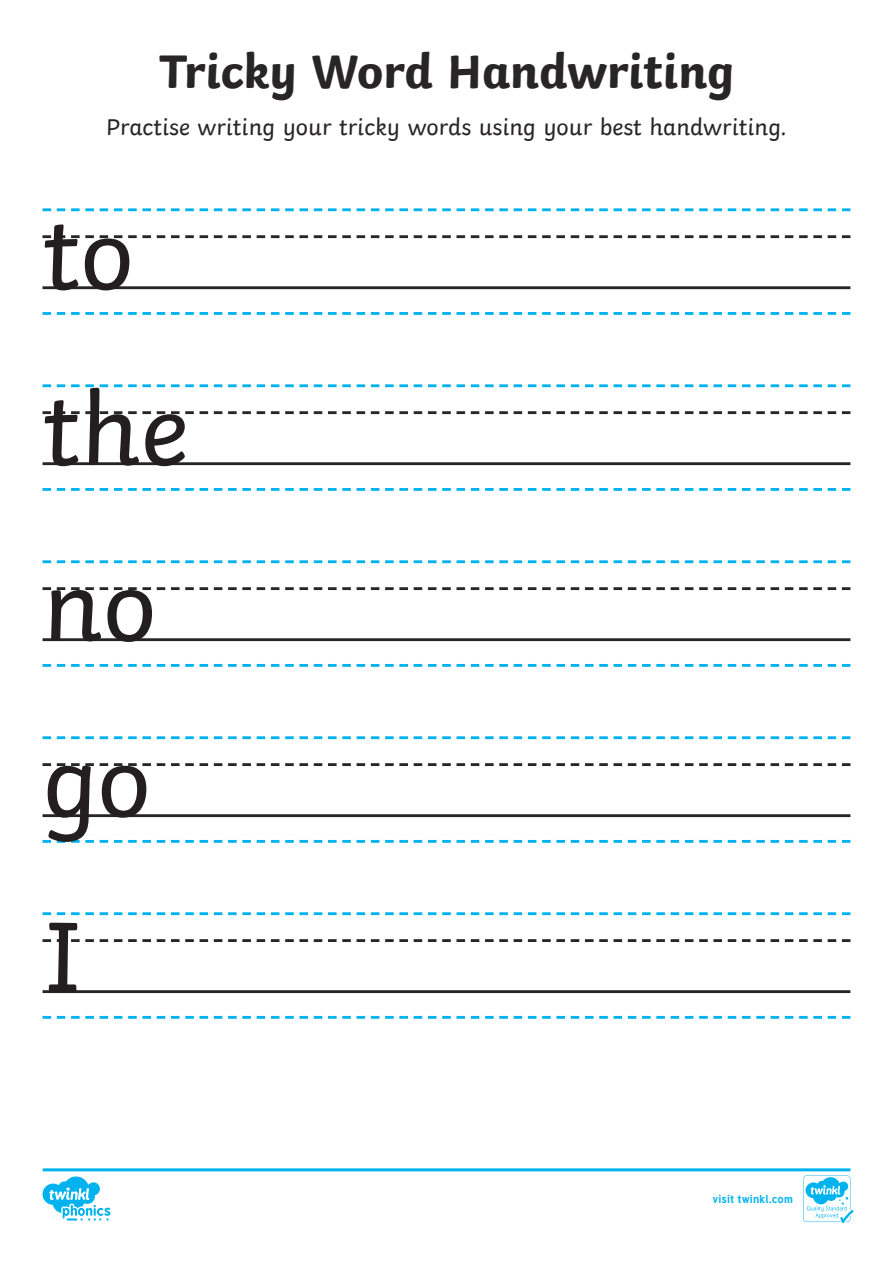
<style>
.page{position:relative;width:893px;height:1263px;background:#fff}
.page>*{position:absolute;margin:0;border:0;box-sizing:border-box;transform-origin:0 0}
.t1{font:104.85px "Twinkl";color:#231f20}
.Heading_1{font:700 49.5px "Twinkl";color:#282526}
.KS1_Body_Copy{font:24px "Twinkl";color:#282526}
.t2{font:700 11.4px "Tuffy";letter-spacing:.015em;color:#00b3ef}
</style>
<div class="page">
<svg style="left:43px;top:235px;width:807px;height:3px"></svg>
<hr style="left:43px;top:286px;width:807px;height:3px;background:#282526">
<svg style="left:43px;top:208px;width:807px;height:3px"></svg>
<svg style="left:43px;top:312px;width:807px;height:3px"></svg>
<svg style="left:43px;top:411px;width:807px;height:3px"></svg>
<hr style="left:43px;top:462px;width:807px;height:3px;background:#282526">
<svg style="left:43px;top:384px;width:807px;height:3px"></svg>
<svg style="left:43px;top:488px;width:807px;height:3px"></svg>
<svg style="left:43px;top:587px;width:807px;height:3px"></svg>
<hr style="left:43px;top:638px;width:807px;height:3px;background:#282526">
<svg style="left:43px;top:560px;width:807px;height:3px"></svg>
<svg style="left:43px;top:664px;width:807px;height:3px"></svg>
<svg style="left:43px;top:763px;width:807px;height:3px"></svg>
<hr style="left:43px;top:814px;width:807px;height:3px;background:#282526">
<svg style="left:43px;top:736px;width:807px;height:3px"></svg>
<svg style="left:43px;top:840px;width:807px;height:3px"></svg>
<svg style="left:43px;top:939px;width:807px;height:3px"></svg>
<hr style="left:43px;top:990px;width:807px;height:3px;background:#282526">
<svg style="left:43px;top:912px;width:807px;height:3px"></svg>
<svg style="left:43px;top:1016px;width:807px;height:3px"></svg>
<svg style="left:43px;top:1168px;width:810px;height:55px"></svg>
<p class="Heading_1" style="left:159px;top:31px;width:577px">Tricky Word Handwriting</p>
<p class="KS1_Body_Copy" style="left:106px;top:108px;width:682px">Practise writing your tricky words using your best handwriting.</p>
<p class="t1" style="left:43px;top:173px;width:93px">to</p>
<p class="t1" style="left:43px;top:349px;width:147px">the</p>
<p class="t1" style="left:43px;top:524px;width:116px">no</p>
<p class="t1" style="left:43px;top:700px;width:110px">go</p>
<p class="t1" style="left:43px;top:876px;width:42px">I</p>
<p class="t2" style="left:712px;top:1190px;width:82px">visit twinkl.com</p>
</div>
